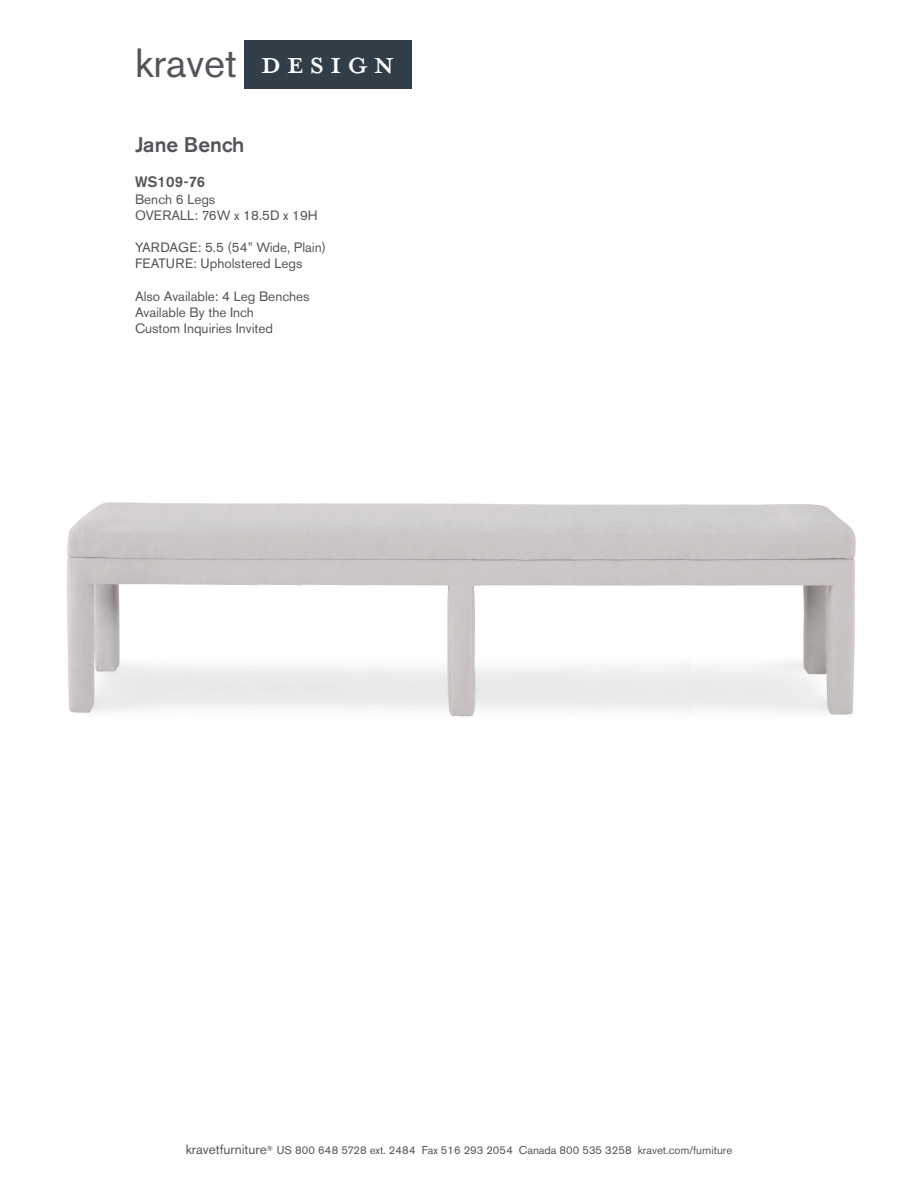
<style>
.page{position:relative;width:918px;height:1188px;background:#fff}
.page>*{position:absolute;margin:0;border:0;box-sizing:border-box;transform-origin:0 0}
.t1{font:45px "Mrs Eaves All Petite Caps OT";letter-spacing:.1em;color:#fff}
.t2{font:40.5px "Akzidenz Grotesk BE";color:#54555a}
.t3{font:500 21px "Akzidenz Grotesk BE";color:#54555a}
.t4{font:500 15px "Akzidenz Grotesk BE";color:#54555a}
.t5{font:13.5px "Akzidenz Grotesk BE";color:#54555a}
.t6{font:11.25px "Akzidenz Grotesk BE";color:#54555a}
.s1{font-family:"Mrs Eaves All Petite Caps OT";font-size:60px;color:#313e48}
.s2{font-size:13.5px}
</style>
<div class="page">
<div style="left:244px;top:41px;width:167px;height:48px;background:#313e48"></div>
<img style="left:67px;top:502px;width:789px;height:215px">
<h2 class="t2" style="left:135px;top:38px;width:277px">kravet <span class="s1">design</span></h2>
<h1 class="t1" style="left:260px;top:35px;width:137px">design</h1>
<p class="t3" style="left:135px;top:131px;width:111px">Jane Bench</p>
<p class="t4" style="left:135px;top:173px;width:72px">WS109-76</p>
<p class="t5" style="left:135px;top:191px;width:82px">Bench 6 Legs</p>
<p class="t5" style="left:135px;top:207px;width:184px">OVERALL: 76W x 18.5D x 19H</p>
<p class="t5" style="left:135px;top:239px;width:193px">YARDAGE: 5.5 (54” Wide, Plain)</p>
<p class="t5" style="left:135px;top:256px;width:169px">FEATURE: Upholstered Legs</p>
<p class="t5" style="left:135px;top:288px;width:176px">Also Available: 4 Leg Benches</p>
<p class="t5" style="left:135px;top:304px;width:120px">Available By the Inch</p>
<p class="t5" style="left:135px;top:320px;width:140px">Custom Inquiries Invited</p>
<p class="t6" style="left:186px;top:1143px;width:548px"><span class="s2">kravetfurniture</span><sup>®</sup> US 800 648 5728 ext. 2484 Fax 516 293 2054 Canada 800 535 3258 kravet.com/furniture</p>
</div>
